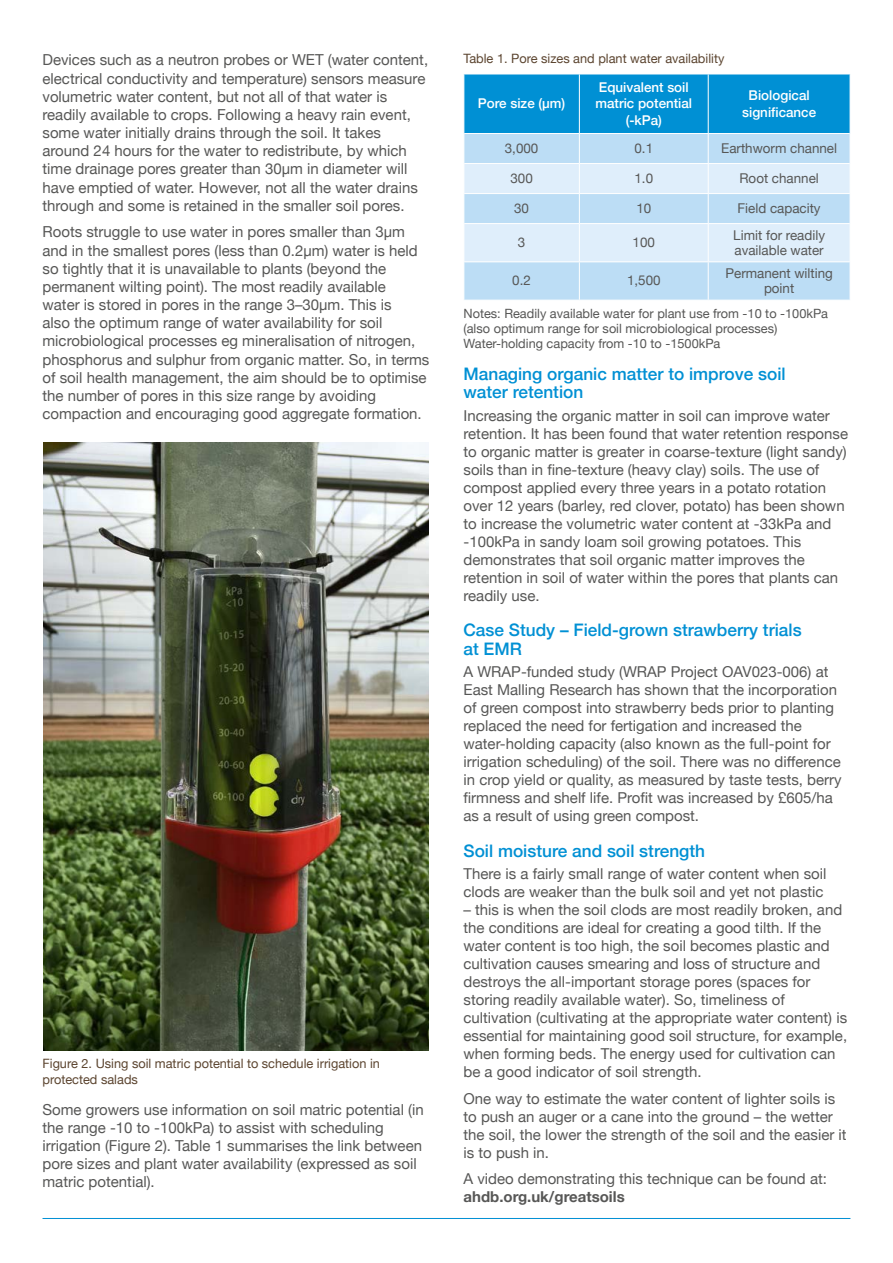
<style>
.page{position:relative;width:893px;height:1263px;background:#fff}
.page>*{position:absolute;margin:0;border:0;box-sizing:border-box;transform-origin:0 0}
.BLUE_SUB_HEADING_1{font:500 17.25px/18.8px "Helvetica Neue";color:#0090d4}
.MAIN_BODY{font:15.15px/18.1px "Helvetica Neue";color:#575756}
.MAIN_BODY-2{font:15px/18px "Helvetica Neue";color:#575756}
.TABLE_TEXT_BODY{font:13.5px/15px "Helvetica Neue";color:#575756}
.TABLE_TEXT_TITLE{font:500 13.5px/16.6px "Helvetica Neue";color:#fff;text-align:center}
.MAIN_CAPTION{font:12.9px/15.5px "Helvetica Neue";color:#5c4530}
.FOOT_NOTES{font:12.75px/15px "Helvetica Neue";color:#575756}
.s1{font-weight:700}
</style>
<div class="page">
<hr style="left:43px;top:1218px;width:807px;height:1px;background:#0090d4">
<div style="left:464px;top:262px;width:386px;height:38px;background:#bcddf5"></div>
<hr style="left:579px;top:262px;width:1px;height:38px;background:#fff">
<hr style="left:708px;top:262px;width:1px;height:38px;background:#fff">
<svg style="left:464px;top:75px;width:386px;height:186px;background:#8dcbec"></svg>
<hr style="left:464px;top:133px;width:115px;height:1px;background:#fff">
<hr style="left:579px;top:133px;width:129px;height:1px;background:#fff">
<hr style="left:708px;top:133px;width:142px;height:1px;background:#fff">
<hr style="left:464px;top:163px;width:115px;height:1px;background:#fff">
<hr style="left:579px;top:163px;width:129px;height:1px;background:#fff">
<hr style="left:708px;top:163px;width:142px;height:1px;background:#fff">
<hr style="left:464px;top:193px;width:115px;height:1px;background:#fff">
<hr style="left:579px;top:193px;width:129px;height:1px;background:#fff">
<hr style="left:708px;top:193px;width:142px;height:1px;background:#fff">
<hr style="left:464px;top:223px;width:115px;height:1px;background:#fff">
<hr style="left:579px;top:223px;width:129px;height:1px;background:#fff">
<hr style="left:708px;top:223px;width:142px;height:1px;background:#fff">
<img style="left:43px;top:442px;width:386px;height:608px">
<p class="MAIN_BODY" style="left:43px;top:52px;width:387px">Devices such as a neutron probes or WET (water content, electrical conductivity and temperature) sensors measure volumetric water content, but not all of that water is readily available to crops. Following a heavy rain event, some water initially drains through the soil. It takes around 24 hours for the water to redistribute, by which time drainage pores greater than 30μm in diameter will have emptied of water. However, not all the water drains through and some is retained in the smaller soil pores.</p>
<p class="MAIN_BODY" style="left:43px;top:224px;width:388px">Roots struggle to use water in pores smaller than 3μm and in the smallest pores (less than 0.2µm) water is held so tightly that it is unavailable to plants (beyond the permanent wilting point). The most readily available<br>water is stored in pores in the range 3–30μm. This is<br>also the optimum range of water availability for soil microbiological processes eg mineralisation of nitrogen, phosphorus and sulphur from organic matter. So, in terms of soil health management, the aim should be to optimise the number of pores in this size range by avoiding compaction and encouraging good aggregate formation.</p>
<p class="MAIN_CAPTION" style="left:43px;top:1056px;width:339px">Figure 2. Using soil matric potential to schedule irrigation in protected salads</p>
<p class="MAIN_BODY" style="left:43px;top:1101px;width:383px">Some growers use information on soil matric potential (in the range -10 to -100kPa) to assist with scheduling irrigation (Figure 2). Table 1 summarises the link between pore sizes and plant water availability (expressed as soil matric potential).</p>
<p class="MAIN_CAPTION" style="left:463px;top:52px;width:262px">Table 1. Pore sizes and plant water availability</p>
<p class="TABLE_TEXT_TITLE" style="left:478px;top:94px;width:89px">Pore size (μm)</p>
<p class="TABLE_TEXT_TITLE" style="left:595px;top:78px;width:98px">Equivalent soil matric potential (-kPa)</p>
<p class="TABLE_TEXT_TITLE" style="left:742px;top:86px;width:75px">Biological significance</p>
<p class="TABLE_TEXT_BODY" style="left:505px;top:141px;width:35px">3,000</p>
<p class="TABLE_TEXT_BODY" style="left:634px;top:141px;width:20px">0.1</p>
<p class="TABLE_TEXT_BODY" style="left:721px;top:141px;width:117px">Earthworm channel</p>
<p class="TABLE_TEXT_BODY" style="left:510px;top:171px;width:24px">300</p>
<p class="TABLE_TEXT_BODY" style="left:634px;top:171px;width:20px">1.0</p>
<p class="TABLE_TEXT_BODY" style="left:739px;top:171px;width:81px">Root channel</p>
<p class="TABLE_TEXT_BODY" style="left:514px;top:202px;width:16px">30</p>
<p class="TABLE_TEXT_BODY" style="left:636px;top:202px;width:16px">10</p>
<p class="TABLE_TEXT_BODY" style="left:738px;top:202px;width:85px">Field capacity</p>
<p class="TABLE_TEXT_BODY" style="left:518px;top:236px;width:9px">3</p>
<p class="TABLE_TEXT_BODY" style="left:633px;top:236px;width:24px">100</p>
<p class="TABLE_TEXT_BODY" style="left:733px;top:228px;width:93px">Limit for readily available water</p>
<p class="TABLE_TEXT_BODY" style="left:512px;top:274px;width:20px">0.2</p>
<p class="TABLE_TEXT_BODY" style="left:627px;top:274px;width:35px">1,500</p>
<p class="TABLE_TEXT_BODY" style="left:725px;top:266px;width:109px;text-align:center">Permanent wilting point</p>
<p class="FOOT_NOTES" style="left:463px;top:307px;width:366px">Notes: Readily available water for plant use from -10 to -100kPa (also optimum range for soil microbiological processes)<br>Water-holding capacity from -10 to -1500kPa</p>
<p class="BLUE_SUB_HEADING_1" style="left:463px;top:363px;width:324px">Managing organic matter to improve soil water retention</p>
<p class="MAIN_BODY-2" style="left:463px;top:407px;width:386px">Increasing the organic matter in soil can improve water retention. It has been found that water retention response to organic matter is greater in coarse-texture (light sandy) soils than in fine-texture (heavy clay) soils. The use of compost applied every three years in a potato rotation over 12 years (barley, red clover, potato) has been shown to increase the volumetric water content at -33kPa and -100kPa in sandy loam soil growing potatoes. This demonstrates that soil organic matter improves the retention in soil of water within the pores that plants can readily use.</p>
<p class="BLUE_SUB_HEADING_1" style="left:463px;top:619px;width:340px">Case Study – Field-grown strawberry trials at EMR</p>
<p class="MAIN_BODY-2" style="left:463px;top:664px;width:380px">A WRAP-funded study (WRAP Project OAV023-006) at East Malling Research has shown that the incorporation of green compost into strawberry beds prior to planting replaced the need for fertigation and increased the water-holding capacity (also known as the full-point for irrigation scheduling) of the soil. There was no difference in crop yield or quality, as measured by taste tests, berry firmness and shelf life. Profit was increased by £605/ha as a result of using green compost.</p>
<p class="BLUE_SUB_HEADING_1" style="left:463px;top:840px;width:243px">Soil moisture and soil strength</p>
<p class="MAIN_BODY-2" style="left:463px;top:866px;width:365px">There is a fairly small range of water content when soil clods are weaker than the bulk soil and yet not plastic</p>
<p class="MAIN_BODY-2" style="left:463px;top:902px;width:385px">– this is when the soil clods are most readily broken, and the conditions are ideal for creating a good tilth. If the water content is too high, the soil becomes plastic and cultivation causes smearing and loss of structure and destroys the all-important storage pores (spaces for storing readily available water). So, timeliness of cultivation (cultivating at the appropriate water content) is essential for maintaining good soil structure, for example, when forming beds. The energy used for cultivation can be a good indicator of soil strength.</p>
<p class="MAIN_BODY-2" style="left:463px;top:1090px;width:385px">One way to estimate the water content of lighter soils is to push an auger or a cane into the ground – the wetter the soil, the lower the strength of the soil and the easier it is to push in.</p>
<p class="MAIN_BODY-2" style="left:463px;top:1171px;width:365px">A video demonstrating this technique can be found at: <span class="s1">ahdb.org.uk/greatsoils</span></p>
</div>
